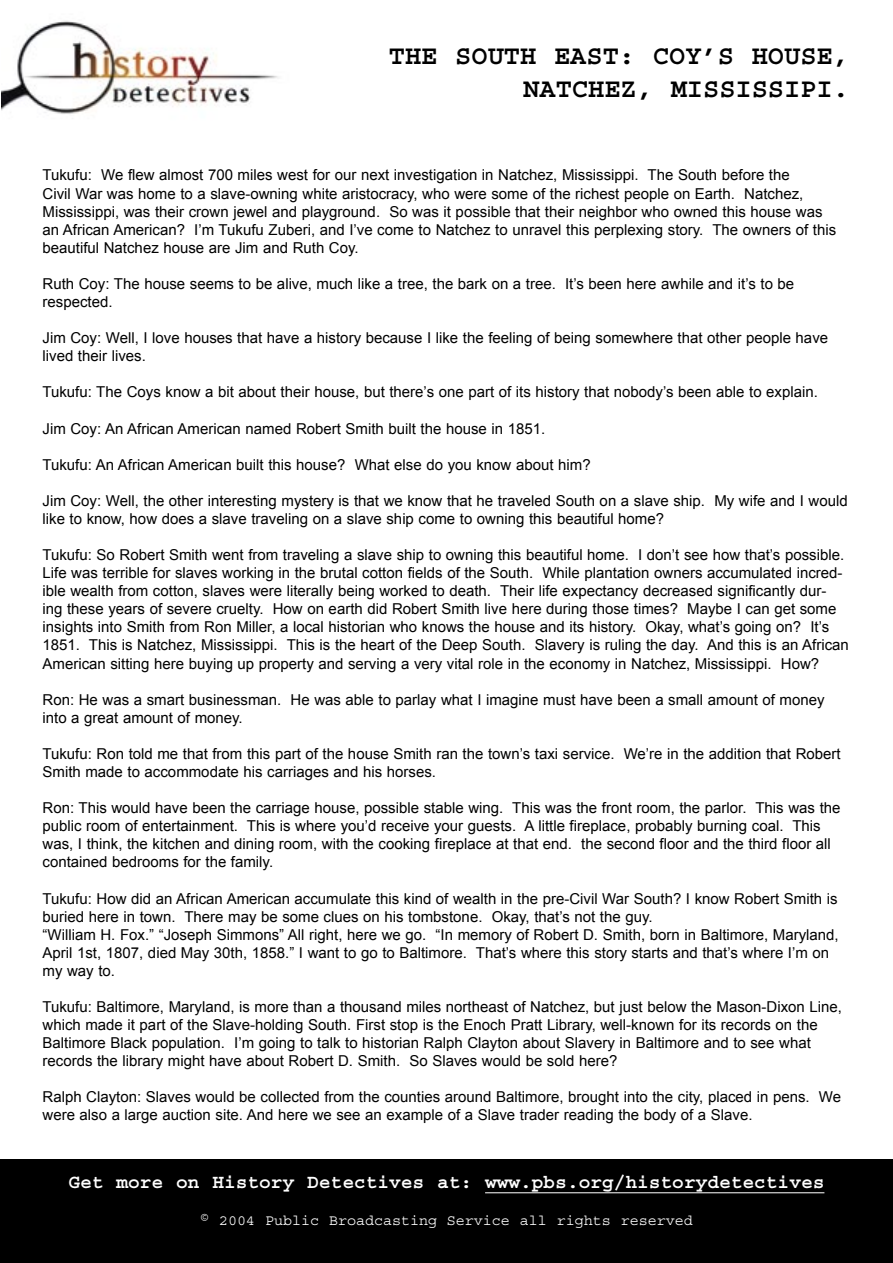
<style>
.page{position:relative;width:893px;height:1263px;background:#fff}
.page>*{position:absolute;margin:0;border:0;box-sizing:border-box;transform-origin:0 0}
.t1{font:700 27px/32.5px "Courier";color:#000;text-align:right}
.t2{font:700 19.5px "Courier";color:#fff}
.Plain_Text{font:15px/18px "Arial";color:#000}
.t3{font:15px "Courier";color:#fff}
</style>
<div class="page">
<div style="left:0;top:1159px;width:893px;height:104px;background:#000"></div>
<hr style="left:485px;top:1192px;width:339px;height:1px;background:#fff">
<img style="left:1px;top:20px;width:277px;height:94px">
<p class="t1" style="left:389px;top:40px;width:462px">THE SOUTH EAST: COY’S HOUSE,<br>NATCHEZ, MISSISSIPI.</p>
<p class="Plain_Text" style="left:43px;top:166px;width:795px">Tukufu: We flew almost 700 miles west for our next investigation in Natchez, Mississippi. The South before the<br>Civil War was home to a slave-owning white aristocracy, who were some of the richest people on Earth. Natchez, Mississippi, was their crown jewel and playground. So was it possible that their neighbor who owned this house was an African American? I’m Tukufu Zuberi, and I’ve come to Natchez to unravel this perplexing story. The owners of this beautiful Natchez house are Jim and Ruth Coy.</p>
<p class="Plain_Text" style="left:43px;top:275px;width:753px">Ruth Coy: The house seems to be alive, much like a tree, the bark on a tree. It’s been here awhile and it’s to be respected.</p>
<p class="Plain_Text" style="left:43px;top:329px;width:787px">Jim Coy: Well, I love houses that have a history because I like the feeling of being somewhere that other people have lived their lives.</p>
<p class="Plain_Text" style="left:43px;top:383px;width:777px">Tukufu: The Coys know a bit about their house, but there’s one part of its history that nobody’s been able to explain.</p>
<p class="Plain_Text" style="left:43px;top:419px;width:504px">Jim Coy: An African American named Robert Smith built the house in 1851.</p>
<p class="Plain_Text" style="left:43px;top:456px;width:550px">Tukufu: An African American built this house? What else do you know about him?</p>
<p class="Plain_Text" style="left:43px;top:492px;width:807px">Jim Coy: Well, the other interesting mystery is that we know that he traveled South on a slave ship. My wife and I would like to know, how does a slave traveling on a slave ship come to owning this beautiful home?</p>
<p class="Plain_Text" style="left:43px;top:546px;width:808px">Tukufu: So Robert Smith went from traveling a slave ship to owning this beautiful home. I don’t see how that’s possible.<br>Life was terrible for slaves working in the brutal cotton fields of the South. While plantation owners accumulated incred&shy;ible wealth from cotton, slaves were literally being worked to death. Their life expectancy decreased significantly dur&shy;ing these years of severe cruelty. How on earth did Robert Smith live here during those times? Maybe I can get some insights into Smith from Ron Miller, a local historian who knows the house and its history. Okay, what’s going on? It’s 1851. This is Natchez, Mississippi. This is the heart of the Deep South. Slavery is ruling the day. And this is an African American sitting here buying up property and serving a very vital role in the economy in Natchez, Mississippi. How?</p>
<p class="Plain_Text" style="left:43px;top:690px;width:784px">Ron: He was a smart businessman. He was able to parlay what I imagine must have been a small amount of money into a great amount of money.</p>
<p class="Plain_Text" style="left:43px;top:745px;width:800px">Tukufu: Ron told me that from this part of the house Smith ran the town’s taxi service. We’re in the addition that Robert<br>Smith made to accommodate his carriages and his horses.</p>
<p class="Plain_Text" style="left:43px;top:799px;width:799px">Ron: This would have been the carriage house, possible stable wing. This was the front room, the parlor. This was the public room of entertainment. This is where you’d receive your guests. A little fireplace, probably burning coal. This was, I think, the kitchen and dining room, with the cooking fireplace at that end. the second floor and the third floor all contained bedrooms for the family.</p>
<p class="Plain_Text" style="left:43px;top:889px;width:797px">Tukufu: How did an African American accumulate this kind of wealth in the pre-Civil War South? I know Robert Smith is buried here in town. There may be some clues on his tombstone. Okay, that’s not the guy.</p>
<p class="Plain_Text" style="left:43px;top:925px;width:798px">“William H. Fox.” “Joseph Simmons” All right, here we go. “In memory of Robert D. Smith, born in Baltimore, Maryland,<br>April 1st, 1807, died May 30th, 1858.” I want to go to Baltimore. That’s where this story starts and that’s where I’m on my way to.</p>
<p class="Plain_Text" style="left:43px;top:998px;width:801px">Tukufu: Baltimore, Maryland, is more than a thousand miles northeast of Natchez, but just below the Mason-Dixon Line, which made it part of the Slave-holding South. First stop is the Enoch Pratt Library, well-known for its records on the Baltimore Black population. I’m going to talk to historian Ralph Clayton about Slavery in Baltimore and to see what records the library might have about Robert D. Smith. So Slaves would be sold here?</p>
<p class="Plain_Text" style="left:43px;top:1088px;width:800px">Ralph Clayton: Slaves would be collected from the counties around Baltimore, brought into the city, placed in pens. We were also a large auction site. And here we see an example of a Slave trader reading the body of a Slave.</p>
<p class="t2" style="left:69px;top:1172px;width:757px">Get more on History Detectives at: www.pbs.org/historydetectives</p>
<p class="t3" style="left:200px;top:1212px;width:494px">© 2004 Public Broadcasting Service all rights reserved</p>
</div>
